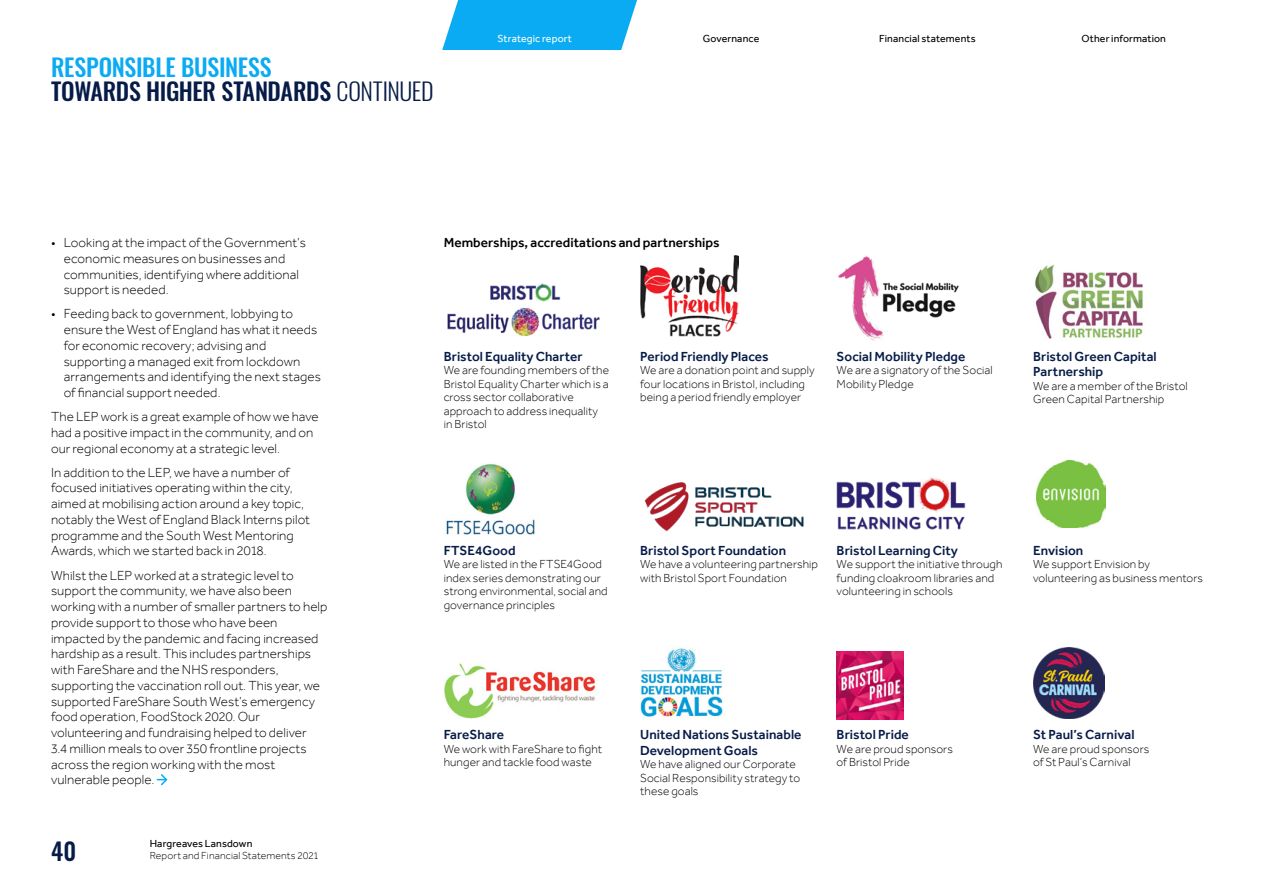
<style>
.page{position:relative;width:1263px;height:893px;background:#fff}
.page>*{position:absolute;margin:0;border:0;box-sizing:border-box;transform-origin:0 0}
.t1{font:500 24px/24px "Oswald";letter-spacing:-.01em;color:#061b47}
.t2{font:300 13.5px/15.8px "HL Effra";letter-spacing:.005em;color:#000}
.t3{font:500 13.5px/15.8px "HL Effra";color:#061b47}
.t4{font:500 13.5px "HL Effra";color:#000}
.t5{font:300 12px/13.5px "HL Effra";letter-spacing:.01em;color:#000}
.t6{font:10.5px "HL Effra";letter-spacing:.015em;color:#000}
.t7{font:300 10.5px "HL Effra";letter-spacing:.01em;color:#000}
.t8{font:10.5px "HL Effra";letter-spacing:.015em;color:#fff}
.s1{color:#0aabf3}
.s2{font-weight:300}
</style>
<div class="page">
<svg style="left:442px;top:0;width:195px;height:50px;background:#1eb1f3"></svg>
<svg style="left:157px;top:774px;width:11px;height:12px"></svg>
<img style="left:447px;top:283px;width:153px;height:53px">
<img style="left:640px;top:256px;width:98px;height:81px">
<img style="left:838px;top:256px;width:121px;height:85px">
<img style="left:1035px;top:264px;width:108px;height:75px">
<img style="left:446px;top:463px;width:89px;height:71px">
<img style="left:644px;top:482px;width:160px;height:50px">
<img style="left:837px;top:477px;width:129px;height:53px">
<img style="left:1037px;top:460px;width:69px;height:68px">
<img style="left:444px;top:663px;width:152px;height:56px">
<img style="left:640px;top:647px;width:83px;height:72px">
<img style="left:837px;top:652px;width:67px;height:67px">
<img style="left:1033px;top:648px;width:71px;height:71px">
<h1 class="t1" style="left:51px;top:57px;width:384px"><span class="s1">RESPONSIBLE BUSINESS<br></span>TOWARDS HIGHER STANDARDS <span class="s2">CONTINUED</span></h1>
<p class="t8" style="left:497px;top:32px;width:76px">Strategic report</p>
<p class="t6" style="left:703px;top:32px;width:58px">Governance</p>
<p class="t6" style="left:879px;top:32px;width:98px">Financial statements</p>
<p class="t6" style="left:1081px;top:32px;width:86px">Other information</p>
<p class="t2" style="left:64px;top:235px;width:244px;text-indent:-13px">• Looking at the impact of the Government’s economic measures on businesses and communities, identifying where additional support is needed.</p>
<p class="t2" style="left:64px;top:306px;width:259px;text-indent:-13px">• Feeding back to government, lobbying to ensure the West of England has what it needs for economic recovery; advising and supporting a managed exit from lockdown arrangements and identifying the next stages of financial support needed.</p>
<p class="t2" style="left:51px;top:409px;width:269px">The LEP work is a great example of how we have had a positive impact in the community, and on our regional economy at a strategic level.</p>
<p class="t2" style="left:51px;top:464px;width:260px">In addition to the LEP, we have a number of focused initiatives operating within the city, aimed at mobilising action around a key topic, notably the West of England Black Interns pilot programme and the South West Mentoring Awards, which we started back in 2018.</p>
<p class="t2" style="left:51px;top:567px;width:278px">Whilst the LEP worked at a strategic level to support the community, we have also been working with a number of smaller partners to help provide support to those who have been impacted by the pandemic and facing increased hardship as a result. This includes partnerships with FareShare and the NHS responders, supporting the vaccination roll out. This year, we supported FareShare South West’s emergency food operation, FoodStock 2020. Our volunteering and fundraising helped to deliver<br>3.4 million meals to over 350 frontline projects across the region working with the most vulnerable people.</p>
<h1 class="t1" style="left:51px;top:841px;width:27px">40</h1>
<p class="t6" style="left:150px;top:837px;width:104px">Hargreaves Lansdown</p>
<p class="t7" style="left:150px;top:849px;width:170px">Report and Financial Statements 2021</p>
<p class="t4" style="left:444px;top:235px;width:277px">Memberships, accreditations and partnerships</p>
<p class="t3" style="left:444px;top:348px;width:141px">Bristol Equality Charter</p>
<p class="t5" style="left:444px;top:363px;width:167px">We are founding members of the<br>Bristol Equality Charter which is a cross sector collaborative approach to address inequality in Bristol</p>
<p class="t3" style="left:640px;top:348px;width:130px">Period Friendly Places</p>
<p class="t5" style="left:640px;top:363px;width:176px">We are a donation point and supply four locations in Bristol, including being a period friendly employer</p>
<p class="t3" style="left:837px;top:348px;width:130px">Social Mobility Pledge</p>
<p class="t5" style="left:837px;top:363px;width:158px">We are a signatory of the Social<br>Mobility Pledge</p>
<p class="t3" style="left:1033px;top:348px;width:125px">Bristol Green Capital<br>Partnership</p>
<p class="t5" style="left:1033px;top:379px;width:156px">We are a member of the Bristol<br>Green Capital Partnership</p>
<p class="t3" style="left:444px;top:542px;width:73px">FTSE4Good</p>
<p class="t5" style="left:444px;top:557px;width:166px">We are listed in the FTSE4Good index series demonstrating our strong environmental, social and governance principles</p>
<p class="t3" style="left:640px;top:542px;width:148px">Bristol Sport Foundation</p>
<p class="t5" style="left:640px;top:557px;width:179px">We have a volunteering partnership with Bristol Sport Foundation</p>
<p class="t3" style="left:837px;top:542px;width:123px">Bristol Learning City</p>
<p class="t5" style="left:837px;top:557px;width:167px">We support the initiative through funding cloakroom libraries and volunteering in schools</p>
<p class="t3" style="left:1033px;top:542px;width:52px">Envision</p>
<p class="t5" style="left:1033px;top:557px;width:172px">We support Envision by volunteering as business mentors</p>
<p class="t3" style="left:444px;top:726px;width:62px">FareShare</p>
<p class="t5" style="left:444px;top:742px;width:160px">We work with FareShare to fight hunger and tackle food waste</p>
<p class="t3" style="left:640px;top:726px;width:163px">United Nations Sustainable<br>Development Goals</p>
<p class="t5" style="left:640px;top:757px;width:162px">We have aligned our Corporate<br>Social Responsibility strategy to these goals</p>
<p class="t3" style="left:837px;top:726px;width:74px">Bristol Pride</p>
<p class="t5" style="left:837px;top:742px;width:118px">We are proud sponsors of Bristol Pride</p>
<p class="t3" style="left:1033px;top:726px;width:103px">St Paul’s Carnival</p>
<p class="t5" style="left:1033px;top:742px;width:118px">We are proud sponsors of St Paul’s Carnival</p>
</div>
